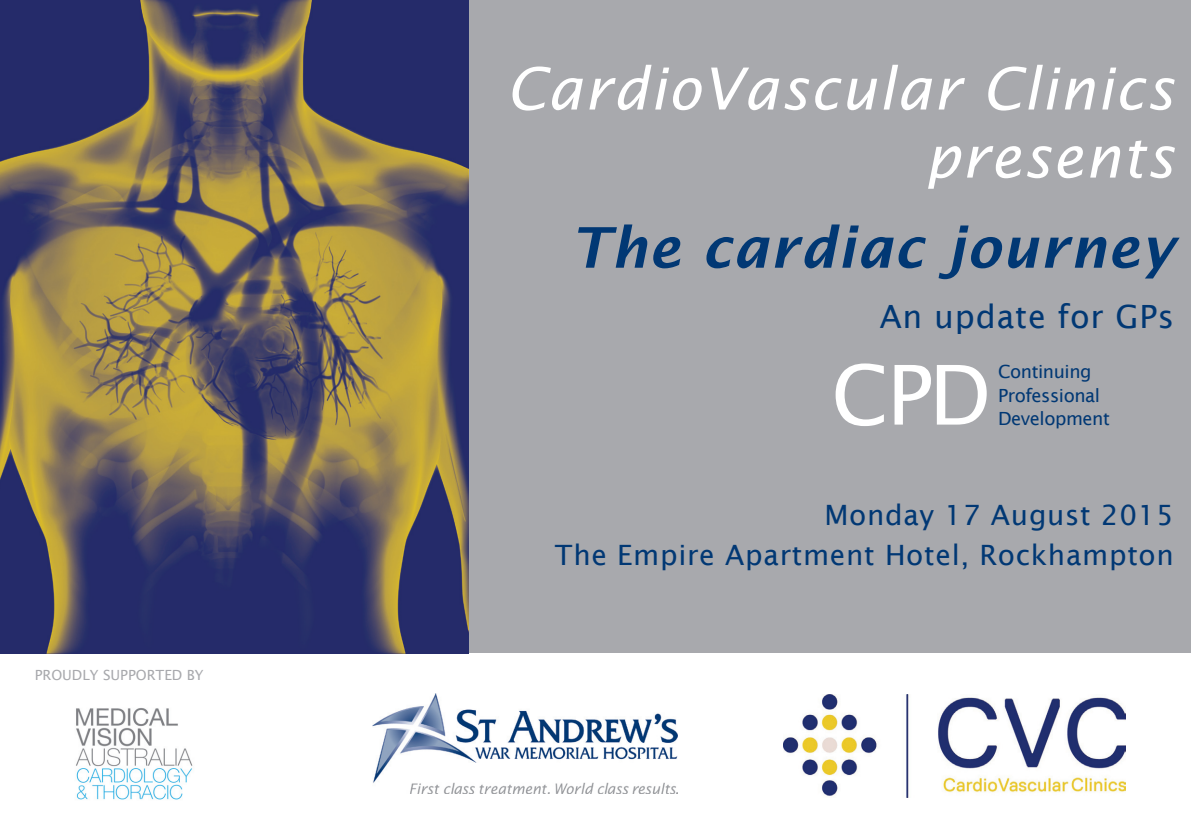
<style>
.page{position:relative;width:1191px;height:840px;background:#fff}
.page>*{position:absolute;margin:0;border:0;box-sizing:border-box;transform-origin:0 0}
.t1{font:82.4px "Lucida Sans";color:#fff}
.t2{font:italic 58px/68px "Lucida Sans";letter-spacing:.025em;color:#fff;text-align:right}
.t3{font:italic 600 56px "Lucida Sans";letter-spacing:.025em;color:#013874}
.t4{font:32px "Lucida Sans";letter-spacing:.025em;color:#013874}
.t5{font:28px/40px "Lucida Sans";letter-spacing:.025em;color:#013874;text-align:right}
.t6{font:18.2px/23.2px "Lucida Sans";letter-spacing:-.025em;color:#013874}
.t7{font:14px "Lucida Sans";color:#a8a9ad}
</style>
<div class="page">
<div style="left:445px;top:0;width:746px;height:652px;background:#a8a9ad"></div>
<img style="left:372px;top:693px;width:306px;height:99px">
<img style="left:783px;top:694px;width:342px;height:102px">
<img style="left:76px;top:708px;width:117px;height:92px">
<img style="left:0;top:0;width:468px;height:652px">
<p class="t7" style="left:35px;top:667px;width:170px">PROUDLY SUPPORTED BY</p>
<h2 class="t2" style="left:506px;top:55px;width:669px">CardioVascular Clinics presents</h2>
<h3 class="t3" style="left:570px;top:215px;width:605px">The cardiac journey</h3>
<p class="t4" style="left:879px;top:298px;width:296px">An update for GPs</p>
<h1 class="t1" style="left:831px;top:348px;width:161px">CPD</h1>
<p class="t6" style="left:998px;top:360px;width:113px">Continuing<br>Professional<br>Development</p>
<p class="t5" style="left:555px;top:494px;width:620px">Monday 17 August 2015<br>The Empire Apartment Hotel, Rockhampton</p>
</div>
